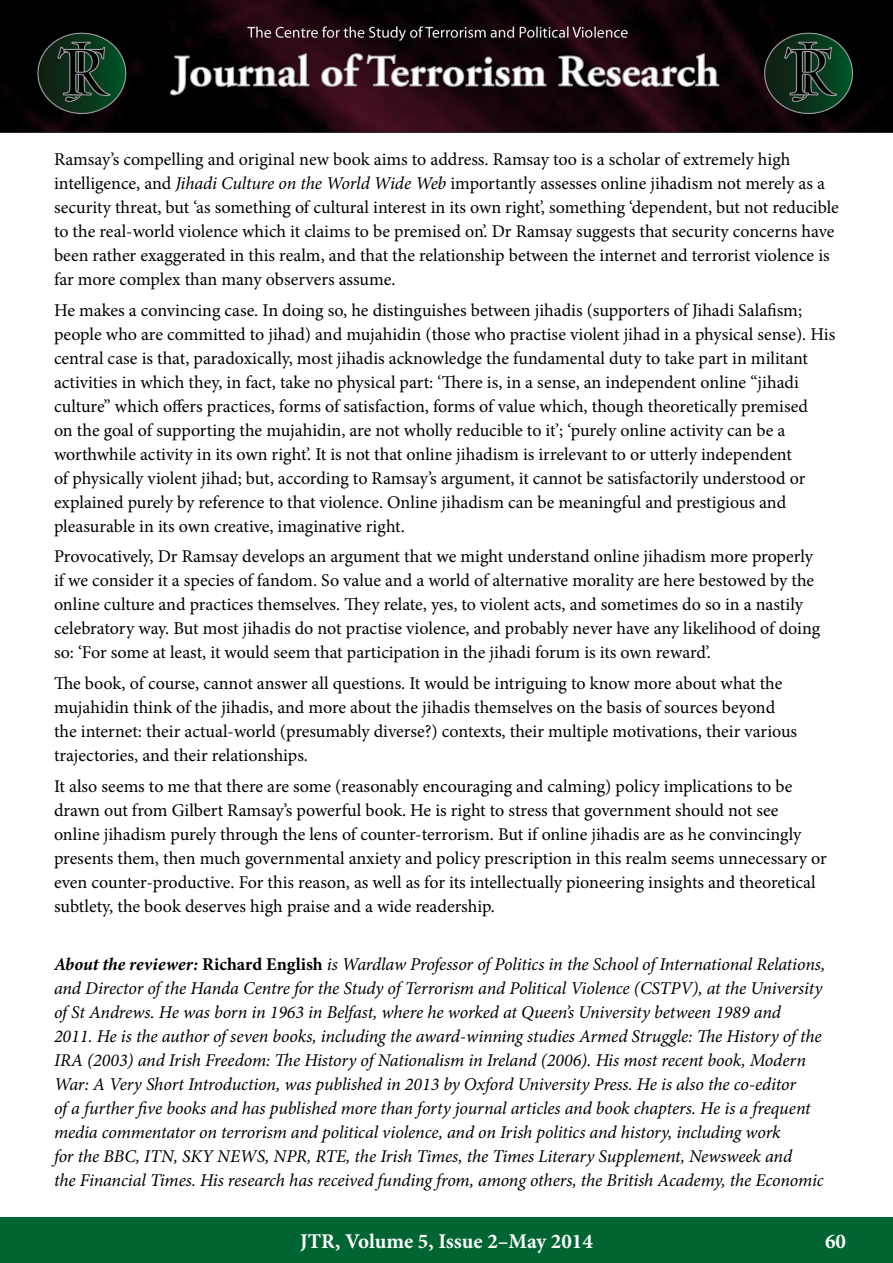
<style>
.page{position:relative;width:893px;height:1263px;background:#fff}
.page>*{position:absolute;margin:0;border:0;box-sizing:border-box;transform-origin:0 0}
.t1{font:700 21px "Minion Pro";color:#fff}
.t2{font:18px/24px "Minion Pro";color:#000}
.t3{font:italic 18px/24px "Minion Pro";letter-spacing:-.01em;color:#000}
.s1{font-style:italic}
.s2{font-weight:700}
.s3{font-weight:700;font-style:normal}
</style>
<div class="page">
<div style="left:0;top:1217px;width:893px;height:46px;background:#006533"></div>
<img style="left:0;top:0;width:893px;height:133px">
<p class="t2" style="left:54px;top:147px;width:786px">Ramsay’s compelling and original new book aims to address. Ramsay too is a scholar of extremely high intelligence, and <span class="s1">Jihadi Culture on the World Wide Web</span> importantly assesses online jihadism not merely as a security threat, but ‘as something of cultural interest in its own right’, something ‘dependent, but not reducible to the real-world violence which it claims to be premised on’. Dr Ramsay suggests that security concerns have been rather exaggerated in this realm, and that the relationship between the internet and terrorist violence is far more complex than many observers assume.</p>
<p class="t2" style="left:54px;top:298px;width:783px">He makes a convincing case. In doing so, he distinguishes between jihadis (supporters of Jihadi Salafism; people who are committed to jihad) and mujahidin (those who practise violent jihad in a physical sense). His central case is that, paradoxically, most jihadis acknowledge the fundamental duty to take part in militant activities in which they, in fact, take no physical part: ‘There is, in a sense, an independent online “jihadi culture” which offers practices, forms of satisfaction, forms of value which, though theoretically premised<br>on the goal of supporting the mujahidin, are not wholly reducible to it’; ‘purely online activity can be a worthwhile activity in its own right’. It is not that online jihadism is irrelevant to or utterly independent<br>of physically violent jihad; but, according to Ramsay’s argument, it cannot be satisfactorily understood or explained purely by reference to that violence. Online jihadism can be meaningful and prestigious and pleasurable in its own creative, imaginative right.</p>
<p class="t2" style="left:54px;top:545px;width:768px">Provocatively, Dr Ramsay develops an argument that we might understand online jihadism more properly if we consider it a species of fandom. So value and a world of alternative morality are here bestowed by the online culture and practices themselves. They relate, yes, to violent acts, and sometimes do so in a nastily celebratory way. But most jihadis do not practise violence, and probably never have any likelihood of doing so: ‘For some at least, it would seem that participation in the jihadi forum is its own reward’.</p>
<p class="t2" style="left:54px;top:671px;width:745px">The book, of course, cannot answer all questions. It would be intriguing to know more about what the mujahidin think of the jihadis, and more about the jihadis themselves on the basis of sources beyond the internet: their actual-world (presumably diverse?) contexts, their multiple motivations, their various trajectories, and their relationships.</p>
<p class="t2" style="left:54px;top:774px;width:774px">It also seems to me that there are some (reasonably encouraging and calming) policy implications to be drawn out from Gilbert Ramsay’s powerful book. He is right to stress that government should not see online jihadism purely through the lens of counter-terrorism. But if online jihadis are as he convincingly presents them, then much governmental anxiety and policy prescription in this realm seems unnecessary or even counter-productive. For this reason, as well as for its intellectually pioneering insights and theoretical subtlety, the book deserves high praise and a wide readership.</p>
<p class="t3" style="left:54px;top:952px;width:773px"><span class="s2">About the reviewer:</span> <span class="s3">Richard English</span> is Wardlaw Professor of Politics in the School of International Relations, and Director of the Handa Centre for the Study of Terrorism and Political Violence (CSTPV), at the University of St Andrews. He was born in 1963 in Belfast, where he worked at Queen’s University between 1989 and<br>2011. He is the author of seven books, including the award-winning studies Armed Struggle: The History of the IRA (2003) and Irish Freedom: The History of Nationalism in Ireland (2006). His most recent book, Modern War: A Very Short Introduction, was published in 2013 by Oxford University Press. He is also the co-editor<br>of a further five books and has published more than forty journal articles and book chapters. He is a frequent media commentator on terrorism and political violence, and on Irish politics and history, including work<br>for the BBC, ITN, SKY NEWS, NPR, RTE, the Irish Times, the Times Literary Supplement, Newsweek and<br>the Financial Times. His research has received funding from, among others, the British Academy, the Economic</p>
<p class="t1" style="left:300px;top:1226px;width:294px">JTR, Volume 5, Issue 2–May 2014</p>
<p class="t1" style="left:825px;top:1226px;width:22px">60</p>
</div>
